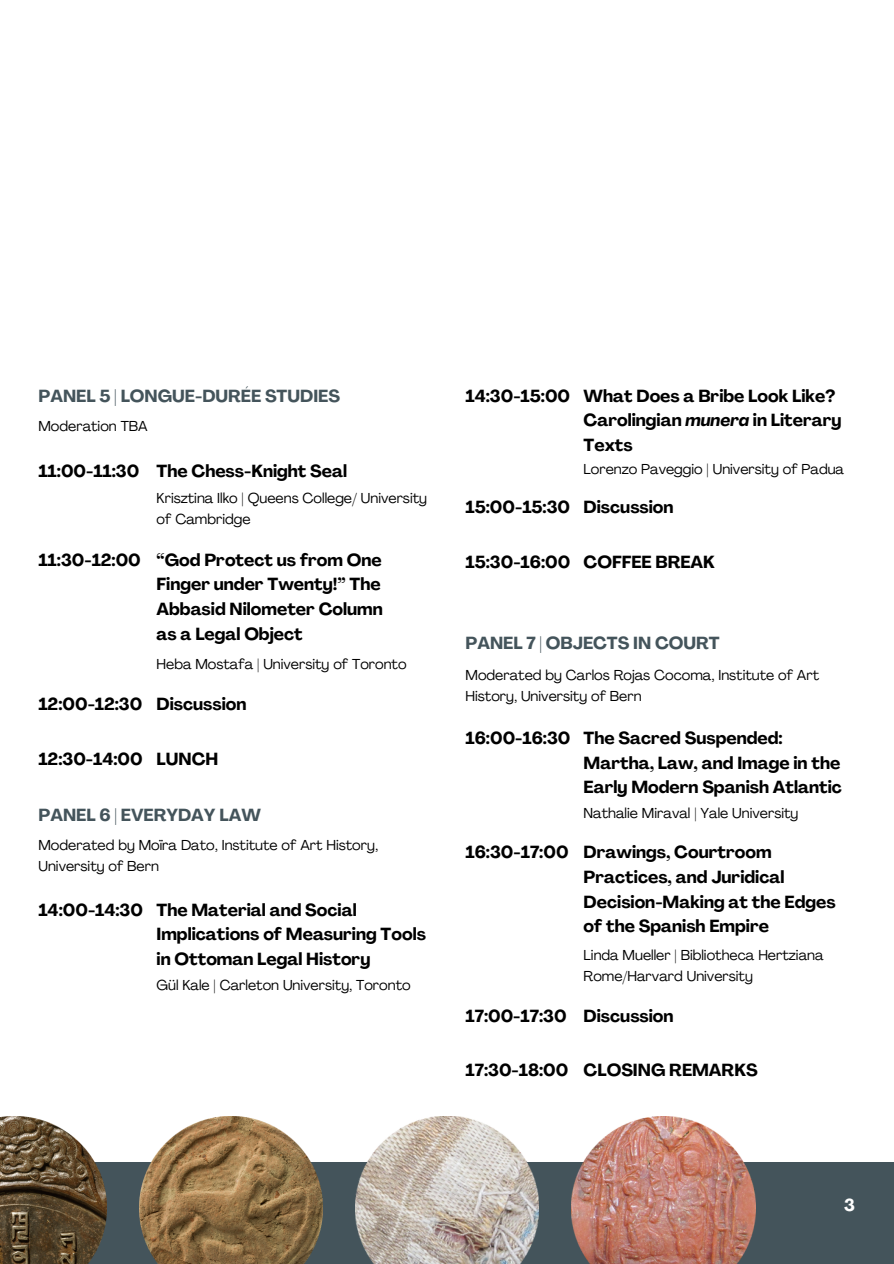
<style>
.page{position:relative;width:894px;height:1264px;background:#fff}
.page>*{position:absolute;margin:0;border:0;box-sizing:border-box;transform-origin:0 0}
.t1{font:700 17.25px/24.8px "Agrandir";color:#000}
.t2{font:700 17.25px "Agrandir";color:#44545b}
.t3{font:700 17.25px "Agrandir";color:#fff}
.t4{font:14.25px/21.3px "Agrandir";color:#000}
.s1{font-style:italic}
</style>
<div class="page">
<div style="left:0;top:0;width:893px;height:1263px;background:#44545b"></div>
<div style="left:0;top:0;width:893px;height:1161px;background:#fff"></div>
<img style="left:571px;top:1116px;width:183px;height:147px">
<img style="left:355px;top:1116px;width:183px;height:147px">
<img style="left:139px;top:1116px;width:183px;height:147px">
<img style="left:0;top:1116px;width:106px;height:147px">
<p class="t2" style="left:38px;top:389px;width:303px">PANEL 5 | LONGUE-DURÉE STUDIES</p>
<p class="t4" style="left:38px;top:417px;width:111px">Moderation TBA</p>
<p class="t1" style="left:38px;top:460px;width:310px">11:00-11:30 The Chess-Knight Seal</p>
<p class="t4" style="left:156px;top:488px;width:272px">Krisztina Ilko | Queens College/ University of Cambridge</p>
<p class="t1" style="left:38px;top:549px;width:104px">11:30-12:00</p>
<p class="t1" style="left:156px;top:549px;width:228px">“God Protect us from One<br>Finger under Twenty!” The<br>Abbasid Nilometer Column as a Legal Object</p>
<p class="t4" style="left:156px;top:654px;width:251px">Heba Mostafa | University of Toronto</p>
<p class="t1" style="left:38px;top:693px;width:209px">12:00-12:30 Discussion</p>
<p class="t1" style="left:38px;top:748px;width:181px">12:30-14:00 LUNCH</p>
<p class="t2" style="left:38px;top:807px;width:224px">PANEL 6 | EVERYDAY LAW</p>
<p class="t4" style="left:38px;top:835px;width:341px">Moderated by Moïra Dato, Institute of Art History,<br>University of Bern</p>
<p class="t1" style="left:38px;top:898px;width:106px">14:00-14:30</p>
<p class="t1" style="left:156px;top:898px;width:271px">The Material and Social<br>Implications of Measuring Tools in Ottoman Legal History</p>
<p class="t4" style="left:156px;top:975px;width:255px">Gül Kale | Carleton University, Toronto</p>
<p class="t1" style="left:465px;top:385px;width:106px">14:30-15:00</p>
<p class="t1" style="left:583px;top:385px;width:259px">What Does a Bribe Look Like?<br>Carolingian <span class="s1">munera</span> in Literary<br>Texts</p>
<p class="t4" style="left:583px;top:460px;width:262px">Lorenzo Paveggio | University of Padua</p>
<p class="t1" style="left:465px;top:496px;width:209px">15:00-15:30 Discussion</p>
<p class="t1" style="left:465px;top:551px;width:251px">15:30-16:00 COFFEE BREAK</p>
<p class="t2" style="left:465px;top:636px;width:256px">PANEL 7 | OBJECTS IN COURT</p>
<p class="t4" style="left:465px;top:665px;width:355px">Moderated by Carlos Rojas Cocoma, Institute of Art<br>History, University of Bern</p>
<p class="t1" style="left:465px;top:727px;width:106px">16:00-16:30</p>
<p class="t1" style="left:465px;top:841px;width:104px">16:30-17:00</p>
<p class="t1" style="left:583px;top:727px;width:260px">The Sacred Suspended:<br>Martha, Law, and Image in the<br>Early Modern Spanish Atlantic</p>
<p class="t4" style="left:583px;top:803px;width:216px">Nathalie Miraval | Yale University</p>
<p class="t1" style="left:583px;top:841px;width:253px">Drawings, Courtroom<br>Practices, and Juridical<br>Decision-Making at the Edges of the Spanish Empire</p>
<p class="t4" style="left:583px;top:945px;width:241px">Linda Mueller | Bibliotheca Hertziana<br>Rome/Harvard University</p>
<p class="t1" style="left:465px;top:1004px;width:209px">17:00-17:30 Discussion</p>
<p class="t1" style="left:465px;top:1059px;width:293px">17:30-18:00 CLOSING REMARKS</p>
<p class="t3" style="left:844px;top:1198px;width:12px">3</p>
</div>
